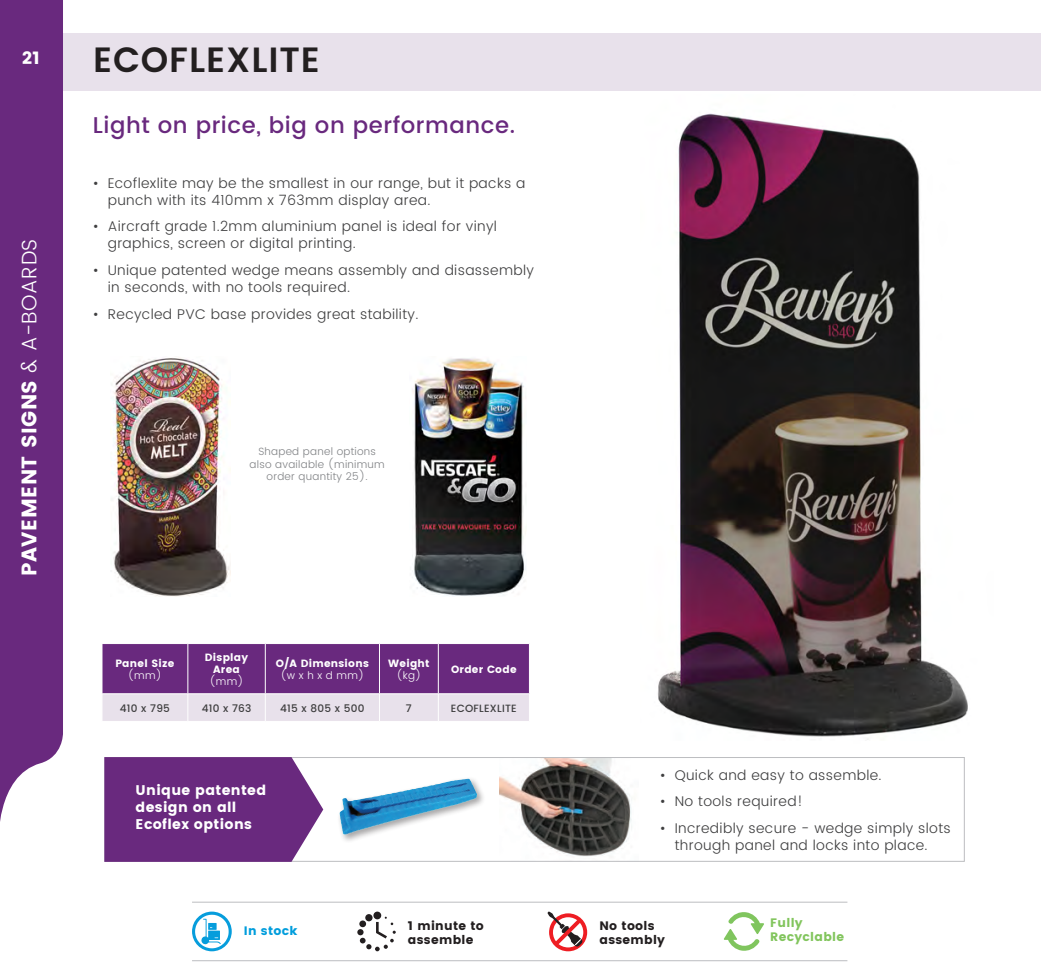
<style>
.page{position:relative;width:1041px;height:976px;background:#fff}
.page>*{position:absolute;margin:0;border:0;box-sizing:border-box;transform-origin:0 0}
.Heading_Text{font:600 35px "Poppins";letter-spacing:.025em;color:#231f20}
.Sub-Heading_Text{font:500 22.75px "Poppins";letter-spacing:.025em;color:#69297e}
.t1{font:21px "Poppins";letter-spacing:.025em;color:#fff}
.t2{font:17.5px "Poppins";color:#fff}
.t3{font:300 14px/16.8px "Poppins";letter-spacing:.025em;color:#3e3e3f}
.t4{font:14px/16.8px "Poppins";letter-spacing:.025em;color:#fff}
.t5{font:12.25px "Poppins";letter-spacing:.025em;color:#231f20}
.t6{font:12.25px/14.7px "Poppins";letter-spacing:.025em;color:#82c55d}
.t7{font:12.25px "Poppins";letter-spacing:.025em;color:#009ddc}
.Table_info_blac{font:10.5px/12.2px "Poppins";letter-spacing:.025em;color:#fff;text-align:center}
.Image_Info_Text{font:300 10.5px/12.6px "Poppins";letter-spacing:.025em;color:#808285;text-align:center}
.Table_info_blac-2{font:500 10.5px "Poppins";letter-spacing:.025em;color:#3e3e3f}
.Table_info_blac-3{font:300 10.5px "Poppins";color:#fff}
.s1{font-weight:300}
</style>
<div class="page">
<div style="left:48px;top:33px;width:992px;height:58px;background:#e8e1eb"></div>
<div style="left:0;top:0;width:63px;height:822px;background:#69297e"></div>
<svg style="left:102px;top:643px;width:428px;height:78px;background:#996fa7"></svg>
<div style="left:337px;top:776px;width:149px;height:67px;background:#231f20;opacity:.4"></div>
<img style="left:352px;top:778px;width:116px;height:22px">
<img style="left:499px;top:758px;width:133px;height:99px">
<div style="left:104px;top:756px;width:860px;height:105px;border:1px solid #bcbdc0"></div>
<img style="left:412px;top:358px;width:114px;height:238px">
<img style="left:111px;top:358px;width:119px;height:238px">
<svg style="left:104px;top:756px;width:219px;height:105px;background:#753a88"></svg>
<svg style="left:373px;top:911px;width:8px;height:8px"></svg>
<svg style="left:365px;top:913px;width:7px;height:8px"></svg>
<svg style="left:357px;top:928px;width:6px;height:7px"></svg>
<svg style="left:360px;top:916px;width:36px;height:35px"></svg>
<svg style="left:547px;top:911px;width:40px;height:40px"></svg>
<svg style="left:192px;top:911px;width:40px;height:40px"></svg>
<svg style="left:195px;top:914px;width:33px;height:34px"></svg>
<hr style="left:192px;top:901px;width:655px;height:1px;background:#bcbdc0">
<hr style="left:192px;top:959px;width:655px;height:1px;background:#bcbdc0">
<img style="left:657px;top:113px;width:311px;height:627px">
<svg style="left:723px;top:912px;width:41px;height:39px"></svg>
<p class="t2" style="left:22px;top:48px;width:19px">21</p>
<h3 class="t1" style="left:17px;top:576px;width:339px;rotate:-90deg">PAVEMENT SIGNS <span class="s1">&amp; A-BOARDS</span></h3>
<p class="Heading_Text" style="left:93px;top:34px;width:228px">ECOFLEXLITE</p>
<p class="Sub-Heading_Text" style="left:93px;top:108px;width:423px">Light on price, big on performance.</p>
<p class="t3" style="left:108px;top:175px;width:419px;text-indent:-15px">• Ecoflexlite may be the smallest in our range, but it packs a punch with its 410mm x 763mm display area.</p>
<p class="t3" style="left:108px;top:218px;width:390px;text-indent:-15px">• Aircraft grade 1.2mm aluminium panel is ideal for vinyl graphics, screen or digital printing.</p>
<p class="t3" style="left:108px;top:262px;width:427px;text-indent:-15px">• Unique patented wedge means assembly and disassembly in seconds, with no tools required.</p>
<p class="t3" style="left:93px;top:305px;width:327px">• Recycled PVC base provides great stability.</p>
<p class="Image_Info_Text" style="left:249px;top:445px;width:137px">Shaped panel options also available (minimum order quantity 25).</p>
<p class="Table_info_blac" style="left:115px;top:656px;width:61px">Panel Size <span class="s1">(mm)</span></p>
<p class="Table_info_blac" style="left:205px;top:650px;width:45px">Display<br>Area</p>
<p class="Table_info_blac-3" style="left:209px;top:673px;width:36px">(mm)</p>
<p class="Table_info_blac" style="left:276px;top:656px;width:94px">O/A Dimensions <span class="s1">(w x h x d mm)</span></p>
<p class="Table_info_blac" style="left:388px;top:656px;width:43px">Weight</p>
<p class="Table_info_blac-3" style="left:396px;top:667px;width:26px">(kg)</p>
<p class="Table_info_blac" style="left:451px;top:662px;width:67px">Order Code</p>
<p class="Table_info_blac-2" style="left:120px;top:700px;width:52px">410 x 795</p>
<p class="Table_info_blac-2" style="left:202px;top:700px;width:51px">410 x 763</p>
<p class="Table_info_blac-2" style="left:280px;top:700px;width:86px">415 x 805 x 500</p>
<p class="Table_info_blac-2" style="left:406px;top:700px;width:7px">7</p>
<p class="Table_info_blac-2" style="left:451px;top:700px;width:67px">ECOFLEXLITE</p>
<p class="t4" style="left:136px;top:781px;width:132px">Unique patented design on all<br>Ecoflex options</p>
<p class="t7" style="left:244px;top:923px;width:55px">In stock</p>
<p class="t5" style="left:408px;top:917px;width:77px">1 minute to</p>
<p class="t5" style="left:408px;top:932px;width:67px">assemble</p>
<p class="t3" style="left:659px;top:766px;width:223px">• Quick and easy to assemble.</p>
<p class="t3" style="left:659px;top:793px;width:144px">• No tools required!</p>
<p class="t3" style="left:659px;top:820px;width:292px;text-align:center">• Incredibly secure - wedge simply slots through panel and locks into place.</p>
<p class="t5" style="left:599px;top:917px;width:57px">No tools</p>
<p class="t5" style="left:599px;top:932px;width:67px">assembly</p>
<p class="t6" style="left:770px;top:914px;width:75px">Fully<br>Recyclable</p>
</div>
